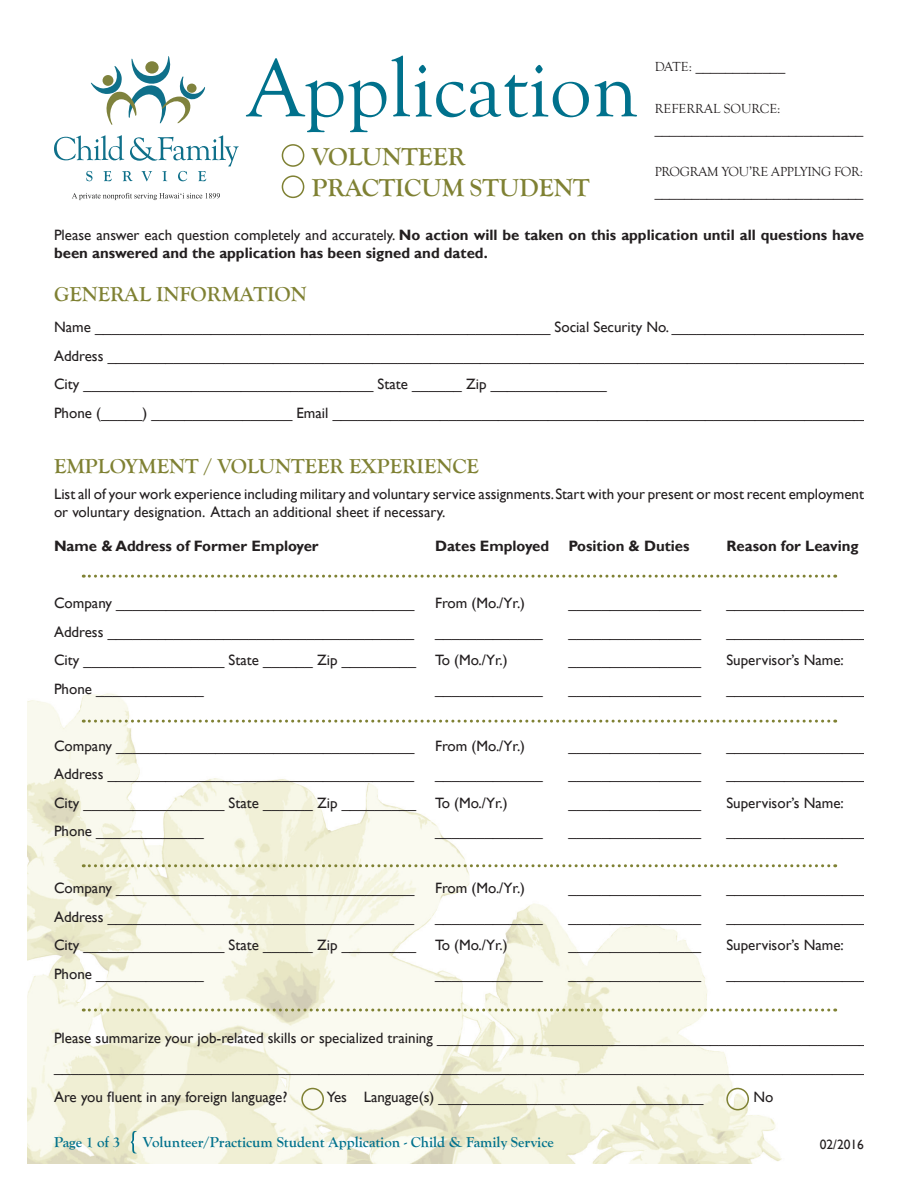
<style>
.page{position:relative;width:918px;height:1188px;background:#fff}
.page>*{position:absolute;margin:0;border:0;box-sizing:border-box;transform-origin:0 0}
.t1{font:84px "Goudy Old Style T";color:#00718c}
.t2{font:700 25.5px/30.6px "Goudy Old Style T";color:#7f8133}
.t3{font:700 21px "Goudy Old Style T";color:#7f8133}
.t4{font:15px/28.5px "Gill Sans";color:#231f20}
.t5{font:700 15px/18px "Gill Sans";color:#231f20}
.t6{font:700 15px "Goudy Old Style T";color:#00718c}
.t7{font:13.5px "Gill Sans";color:#231f20}
.t8{font:13.5px "Goudy Old Style T";letter-spacing:-.02em;color:#231f20}
.t9{font:13.5px "Goudy Old Style T";color:#231f20}
.s1{font-family:"Goudy Old Style T"}
.s2{font-weight:400}
</style>
<div class="page">
<img style="left:27px;top:693px;width:811px;height:470px">
<svg style="left:54px;top:135px;width:185px;height:46px"></svg>
<svg style="left:72px;top:193px;width:148px;height:7px"></svg>
<svg style="left:91px;top:56px;width:114px;height:69px"></svg>
<svg style="left:131px;top:1131px;width:6px;height:22px"></svg>
<div style="left:282px;top:144px;width:22px;height:23px;border:2px solid #7f8133;border-radius:50%"></div>
<div style="left:282px;top:175px;width:22px;height:23px;border:2px solid #7f8133;border-radius:50%"></div>
<div style="left:301px;top:1088px;width:23px;height:22px;border:2px solid #7f8133;border-radius:50%"></div>
<div style="left:726px;top:1088px;width:23px;height:22px;border:2px solid #7f8133;border-radius:50%"></div>
<svg style="left:83px;top:575px;width:753px;height:3px"></svg>
<svg style="left:83px;top:720px;width:753px;height:3px"></svg>
<svg style="left:83px;top:864px;width:753px;height:3px"></svg>
<svg style="left:83px;top:1009px;width:753px;height:3px"></svg>
<h1 class="t1" style="left:248px;top:43px;width:392px">Application</h1>
<h2 class="t2" style="left:312px;top:142px;width:279px">VOLUNTEER<br>PRACTICUM STUDENT</h2>
<p class="t7" style="left:655px;top:58px;width:132px"><span class="s1">DATE:</span> ____________</p>
<p class="t9" style="left:655px;top:101px;width:127px">REFERRAL SOURCE:</p>
<p class="t7" style="left:655px;top:121px;width:210px">____________________________</p>
<p class="t8" style="left:655px;top:164px;width:210px">PROGRAM YOU’RE APPLYING FOR:</p>
<p class="t7" style="left:655px;top:184px;width:210px">____________________________</p>
<p class="t5" style="left:54px;top:226px;width:811px"><span class="s2">Please answer each question completely and accurately.</span> No action will be taken on this application until all questions have been answered and the application has been signed and dated.</p>
<h3 class="t3" style="left:54px;top:282px;width:254px">GENERAL INFORMATION</h3>
<p class="t4" style="left:54px;top:313px;width:818px">Name _______________________________________________________ Social Security No. ________________________ Address ____________________________________________________________________________________________ City ___________________________________ State ______ Zip ______________<br>Phone (_____) _________________ Email _________________________________________________________________</p>
<h3 class="t3" style="left:54px;top:455px;width:426px">EMPLOYMENT / VOLUNTEER EXPERIENCE</h3>
<p class="t4" style="left:54px;top:485px;width:812px;line-height:18px">List all of your work experience including military and voluntary service assignments. Start with your present or most recent employment or voluntary designation. Attach an additional sheet if necessary.</p>
<p class="t5" style="left:435px;top:538px;width:116px">Dates Employed</p>
<p class="t5" style="left:54px;top:538px;width:266px">Name &amp; Address of Former Employer</p>
<p class="t5" style="left:726px;top:538px;width:134px">Reason for Leaving</p>
<p class="t5" style="left:569px;top:538px;width:123px">Position &amp; Duties</p>
<p class="t4" style="left:54px;top:589px;width:364px">Company ____________________________________ Address _____________________________________ City _________________ State ______ Zip _________ Phone _____________</p>
<p class="t4" style="left:54px;top:732px;width:364px">Company ____________________________________ Address _____________________________________ City _________________ State ______ Zip _________ Phone _____________</p>
<p class="t4" style="left:54px;top:874px;width:364px">Company ____________________________________ Address _____________________________________ City _________________ State ______ Zip _________ Phone _____________</p>
<p class="t4" style="left:435px;top:589px;width:109px">From (Mo./Yr.) _____________<br>To (Mo./Yr.) _____________</p>
<p class="t4" style="left:435px;top:732px;width:109px">From (Mo./Yr.) _____________<br>To (Mo./Yr.) _____________</p>
<p class="t4" style="left:435px;top:874px;width:109px">From (Mo./Yr.) _____________<br>To (Mo./Yr.) _____________</p>
<p class="t4" style="left:569px;top:589px;width:134px;text-align:justify">________________ ________________ ________________ ________________</p>
<p class="t4" style="left:569px;top:732px;width:134px;text-align:justify">________________ ________________ ________________ ________________</p>
<p class="t4" style="left:569px;top:874px;width:134px;text-align:justify">________________ ________________ ________________ ________________</p>
<p class="t4" style="left:726px;top:589px;width:142px">_________________ _________________<br>Supervisor’s Name: _________________</p>
<p class="t4" style="left:726px;top:732px;width:142px">_________________ _________________<br>Supervisor’s Name: _________________</p>
<p class="t4" style="left:726px;top:874px;width:142px">_________________ _________________<br>Supervisor’s Name: _________________</p>
<p class="t4" style="left:54px;top:1024px;width:821px">Please summarize your job-related skills or specialized training ____________________________________________________ ___________________________________________________________________________________________________</p>
<p class="t4" style="left:54px;top:1083px;width:235px">Are you fluent in any foreign language?</p>
<p class="t4" style="left:327px;top:1083px;width:378px">Yes Language(s) ________________________________</p>
<p class="t4" style="left:753px;top:1083px;width:21px">No</p>
<p class="t6" style="left:54px;top:1134px;width:68px">Page 1 of 3</p>
<p class="t6" style="left:143px;top:1134px;width:412px">Volunteer/Practicum Student Application - Child &amp; Family Service</p>
<p class="t7" style="left:820px;top:1136px;width:46px">02/2016</p>
</div>
